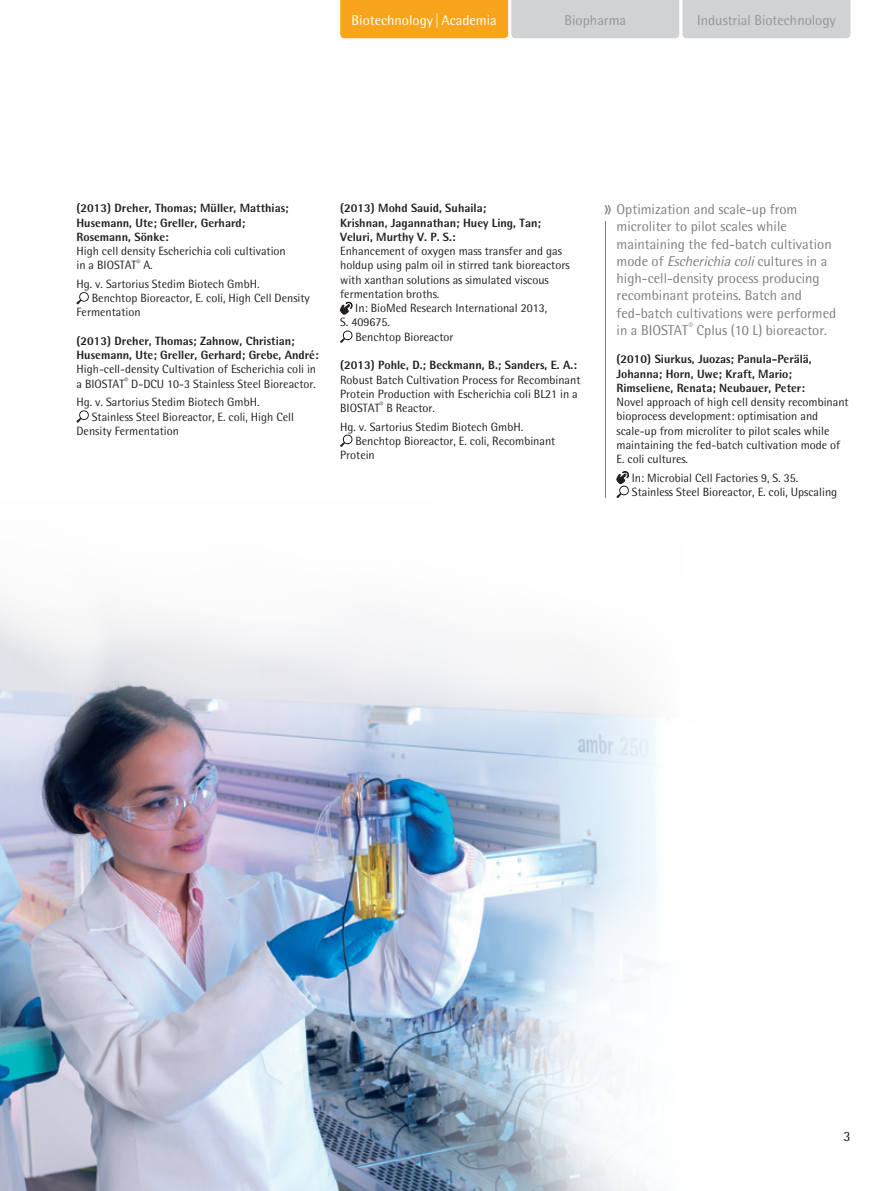
<style>
.page{position:relative;width:893px;height:1191px;background:#fff}
.page>*{position:absolute;margin:0;border:0;box-sizing:border-box;transform-origin:0 0}
.t1{font:14.25px/17.2px "Sartorius Rotis Sans 2013";color:#7c7e81}
.t2{font:14.25px "Sartorius Rotis Sans 2013";color:#939598}
.t3{font:14.25px "Sartorius Rotis Sans 2013";color:#fff}
.t4{font:14.25px "Sartorius Rotis Sans 2013";color:#231f20}
.t5{font:12px/14.2px "Sartorius Rotis Sans 2013";color:#231f20}
.t6{font:800 12px/14.2px "Sartorius Rotis Sans 2013";color:#231f20}
.s1{font-weight:300;font-size:25.65px}
.s2{font-style:italic}
</style>
<div class="page">
<img style="left:0;top:754px;width:657px;height:437px">
<svg style="left:613px;top:690px;width:56px;height:64px;fill:#f3f6f9"></svg>
<svg style="left:0;top:497px;width:613px;height:305px"></svg>
<svg style="left:0;top:501px;width:115px;height:285px"></svg>
<img style="left:421px;top:981px;width:81px;height:210px">
<svg style="left:502px;top:878px;width:155px;height:313px"></svg>
<svg style="left:76px;top:292px;width:13px;height:12px"></svg>
<svg style="left:76px;top:410px;width:13px;height:13px"></svg>
<svg style="left:340px;top:301px;width:13px;height:14px"></svg>
<svg style="left:340px;top:330px;width:13px;height:13px"></svg>
<svg style="left:340px;top:434px;width:13px;height:13px"></svg>
<svg style="left:340px;top:0;width:510px;height:38px;background:#dec397"></svg>
<svg style="left:616px;top:471px;width:13px;height:27px"></svg>
<hr style="left:605px;top:221px;width:1px;height:276px;background:#7c7e81">
<p class="t3" style="left:352px;top:11px;width:147px">Biotechnology |Academia</p>
<p class="t2" style="left:565px;top:11px;width:63px">Biopharma</p>
<p class="t2" style="left:697px;top:11px;width:140px">Industrial Biotechnology</p>
<p class="t6" style="left:77px;top:201px;width:214px">(2013) Dreher, Thomas; Müller, Matthias;<br>Husemann, Ute; Greller, Gerhard;<br>Rosemann, Sönke:</p>
<p class="t5" style="left:77px;top:244px;width:211px">High cell density Escherichia coli cultivation in a BIOSTAT<sup>®</sup> A.</p>
<p class="t5" style="left:77px;top:277px;width:185px">Hg. v. Sartorius Stedim Biotech GmbH.</p>
<p class="t5" style="left:92px;top:291px;width:220px">Benchtop Bioreactor, E. coli, High Cell Density</p>
<p class="t5" style="left:77px;top:305px;width:66px">Fermentation</p>
<p class="t6" style="left:77px;top:333px;width:244px">(2013) Dreher, Thomas; Zahnow, Christian;<br>Husemann, Ute; Greller, Gerhard; Grebe, André:</p>
<p class="t5" style="left:77px;top:362px;width:241px">High-cell-density Cultivation of Escherichia coli in a BIOSTAT<sup>®</sup> D-DCU 10-3 Stainless Steel Bioreactor.</p>
<p class="t5" style="left:77px;top:395px;width:185px">Hg. v. Sartorius Stedim Biotech GmbH.</p>
<p class="t5" style="left:92px;top:409px;width:204px">Stainless Steel Bioreactor, E. coli, High Cell</p>
<p class="t5" style="left:77px;top:423px;width:104px">Density Fermentation</p>
<p class="t6" style="left:340px;top:201px;width:202px">(2013) Mohd Sauid, Suhaila;<br>Krishnan, Jagannathan; Huey Ling, Tan;<br>Veluri, Murthy V. P. S.:</p>
<p class="t5" style="left:340px;top:244px;width:223px">Enhancement of oxygen mass transfer and gas</p>
<p class="t5" style="left:340px;top:258px;width:231px">holdup using palm oil in stirred tank bioreactors</p>
<p class="t5" style="left:340px;top:272px;width:210px">with xanthan solutions as simulated viscous</p>
<p class="t5" style="left:340px;top:287px;width:101px">fermentation broths.</p>
<p class="t5" style="left:355px;top:301px;width:193px">In: BioMed Research International 2013,</p>
<p class="t5" style="left:340px;top:315px;width:51px">S. 409675.</p>
<p class="t5" style="left:355px;top:329px;width:100px">Benchtop Bioreactor</p>
<p class="t6" style="left:340px;top:358px;width:238px">(2013) Pohle, D.; Beckmann, B.; Sanders, E. A.:</p>
<p class="t5" style="left:340px;top:372px;width:242px">Robust Batch Cultivation Process for Recombinant<br>Protein Production with Escherichia coli BL21 in a<br>BIOSTAT<sup>®</sup> B Reactor.</p>
<p class="t5" style="left:340px;top:419px;width:185px">Hg. v. Sartorius Stedim Biotech GmbH.</p>
<p class="t5" style="left:355px;top:433px;width:201px">Benchtop Bioreactor, E. coli, Recombinant</p>
<p class="t5" style="left:340px;top:448px;width:36px">Protein</p>
<p class="t1" style="left:617px;top:200px;width:221px;text-indent:-13px"><span class="s1">»</span> Optimization and scale-up from microliter to pilot scales while maintaining the fed-batch cultivation m o d e o f <span class="s2">Escherichia coli</span>c u l t u r e s i n a high-cell-density process producing recombinant proteins. Batch and fed-batch cultivations were performed in a BIOSTAT<sup>®</sup> Cplus (10 L) bioreactor.</p>
<p class="t6" style="left:617px;top:352px;width:197px">(2010) Siurkus, Juozas; Panula-Perälä,<br>Johanna; Horn, Uwe; Kraft, Mario;<br>Rimseliene, Renata; Neubauer, Peter:</p>
<p class="t5" style="left:617px;top:395px;width:234px">Novel approach of high cell density recombinant bioprocess development: optimisation and scale-up from microliter to pilot scales while maintaining the fed-batch cultivation mode of E. coli cultures.</p>
<p class="t5" style="left:632px;top:470px;width:207px">In: Microbial Cell Factories 9, S. 35.<br>Stainless Steel Bioreactor, E. coli, Upscaling</p>
<p class="t4" style="left:843px;top:1128px;width:9px">3</p>
</div>
